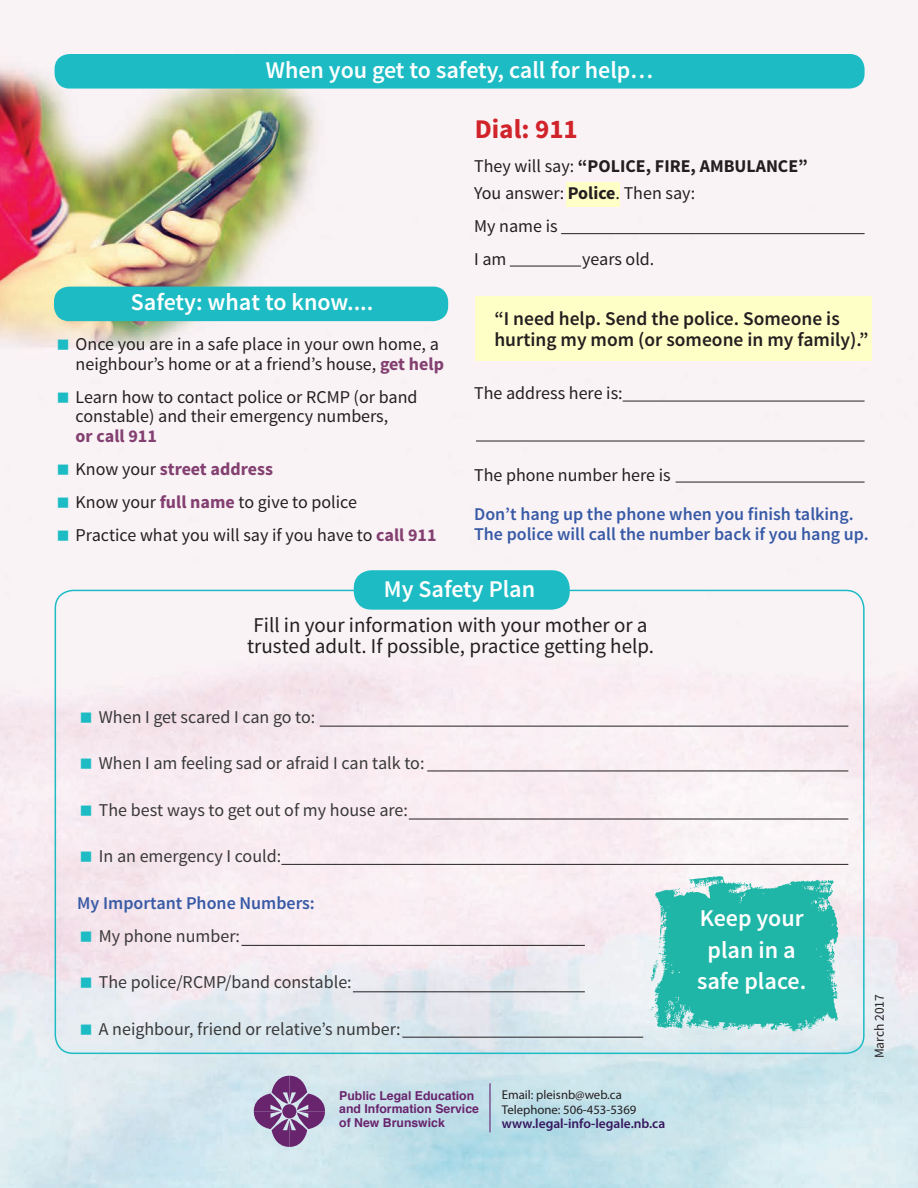
<style>
.page{position:relative;width:918px;height:1188px;background:#fff}
.page>*{position:absolute;margin:0;border:0;box-sizing:border-box;transform-origin:0 0}
.text{font:700 27px "Source Sans Pro";color:#d1232a}
.Subheads{font:600 24px "Source Sans Pro";color:#fff}
.text-2{font:600 24px/31.5px "Source Sans Pro";color:#fff;text-align:center}
.Points{font:600 24px "Source Sans Pro";color:#fff}
.text-3{font:21px/21px "Source Sans Pro";color:#231f20;text-align:center}
.indent_bold{font:600 19.5px/21px "Source Sans Pro";color:#231f20}
.Points-2{font:18px/19.5px "Source Sans Pro";color:#231f20}
.List{font:18px "Source Sans Pro";color:#383838}
.text-4{font:18px "Source Sans Pro";color:#231f20}
.text-5{font:600 18px/19.5px "Source Sans Pro";color:#385aa6}
.text-6{font:700 18px "Source Sans Pro";color:#231f20}
.Subheads-2{font:600 18px "Source Sans Pro";color:#385aa6}
.Points-3{font:700 18px "Source Sans Pro";color:#833f70}
.address{font:600 13.5px "Myriad Pro";color:#36175e}
.text-7{font:13.5px "Source Sans Pro";color:#231f20}
.address-2{font:12.75px "Myriad Pro";color:#231f20}
.t1{font:700 12.3px/13.4px "Helvetica";color:#68246d}
.s1{font-weight:400}
.s2{font-weight:700}
.s3{font-weight:700;color:#833f70}
.s4{font-weight:400;color:#231f20}
</style>
<div class="page">
<img style="left:0;top:0;width:918px;height:1188px">
<div style="left:566px;top:182px;width:54px;height:24px;background:#feffc6"></div>
<div style="left:476px;top:296px;width:396px;height:65px;background:#feffc6"></div>
<div style="left:354px;top:570px;width:216px;height:40px;background:#1dbcc5;border-radius:18px"></div>
<hr style="left:320px;top:726px;width:528px;height:1px;background:#231f20">
<hr style="left:427px;top:771px;width:421px;height:1px;background:#231f20">
<hr style="left:409px;top:819px;width:439px;height:1px;background:#231f20">
<hr style="left:281px;top:864px;width:567px;height:1px;background:#231f20">
<hr style="left:241px;top:945px;width:344px;height:1px;background:#231f20">
<hr style="left:353px;top:991px;width:232px;height:1px;background:#231f20">
<hr style="left:402px;top:1037px;width:241px;height:1px;background:#231f20">
<hr style="left:561px;top:233px;width:304px;height:1px;background:#231f20">
<hr style="left:510px;top:266px;width:71px;height:1px;background:#231f20">
<hr style="left:623px;top:401px;width:242px;height:1px;background:#231f20">
<hr style="left:476px;top:441px;width:389px;height:1px;background:#231f20">
<hr style="left:676px;top:482px;width:189px;height:1px;background:#231f20">
<div style="left:55px;top:54px;width:810px;height:35px;background:#1dbcc5;border-radius:15px"></div>
<div style="left:54px;top:287px;width:394px;height:34px;background:#1dbcc5;border-radius:15px"></div>
<svg style="left:650px;top:876px;width:188px;height:155px;background:#45c0b5"></svg>
<svg style="left:254px;top:1076px;width:71px;height:71px;background:#9b82ab"></svg>
<div style="left:282px;top:1104px;width:14px;height:14px;background:#68246d;border-radius:50%"></div>
<hr style="left:489px;top:1083px;width:2px;height:49px;background:#795591">
<svg style="left:81px;top:712px;width:10px;height:10px"></svg>
<svg style="left:81px;top:759px;width:10px;height:10px"></svg>
<svg style="left:81px;top:805px;width:10px;height:10px"></svg>
<svg style="left:81px;top:852px;width:10px;height:10px"></svg>
<svg style="left:81px;top:931px;width:10px;height:10px"></svg>
<svg style="left:81px;top:978px;width:10px;height:10px"></svg>
<svg style="left:81px;top:1024px;width:10px;height:10px"></svg>
<svg style="left:58px;top:340px;width:10px;height:10px"></svg>
<svg style="left:58px;top:392px;width:10px;height:10px"></svg>
<svg style="left:58px;top:464px;width:10px;height:10px"></svg>
<svg style="left:58px;top:497px;width:10px;height:10px"></svg>
<svg style="left:58px;top:530px;width:10px;height:10px"></svg>
<p class="Subheads" style="left:266px;top:54px;width:389px">When you get to safety, call for help…</p>
<p class="text" style="left:475px;top:112px;width:105px">Dial: 911</p>
<p class="text-6" style="left:474px;top:155px;width:335px"><span class="s1">They will say:</span> “POLICE, FIRE, AMBULANCE”</p>
<p class="text-4" style="left:474px;top:182px;width:223px">You answer: <span class="s2">Police</span>. Then say:</p>
<p class="text-4" style="left:474px;top:215px;width:85px">My name is</p>
<p class="text-4" style="left:474px;top:248px;width:34px">I am</p>
<p class="text-4" style="left:582px;top:248px;width:74px">years old.</p>
<p class="Subheads" style="left:131px;top:287px;width:244px">Safety: what to know....</p>
<p class="indent_bold" style="left:494px;top:309px;width:376px">“I need help. Send the police. Someone is hurting my mom (or someone in my family).”</p>
<p class="text-4" style="left:474px;top:382px;width:150px">The address here is:</p>
<p class="Points-2" style="left:76px;top:335px;width:370px">Once you are in a safe place in your own home, a neighbour’s home or at a friend’s house, <span class="s3">get help</span></p>
<p class="Points-2" style="left:76px;top:387px;width:343px">Learn how to contact police or RCMP (or band constable) and their emergency numbers,<br><span class="s3">or call 911</span></p>
<p class="Points-3" style="left:76px;top:457px;width:199px"><span class="s4">Know your</span> street address</p>
<p class="Points-2" style="left:76px;top:492px;width:283px">Know your <span class="s3">full name</span> to give to police</p>
<p class="Points-2" style="left:76px;top:525px;width:362px">Practice what you will say if you have to <span class="s3">call 911</span></p>
<p class="Points" style="left:384px;top:574px;width:153px">My Safety Plan</p>
<p class="text-4" style="left:474px;top:464px;width:198px">The phone number here is</p>
<p class="text-5" style="left:474px;top:505px;width:396px">Don’t hang up the phone when you finish talking.<br>The police will call the number back if you hang up.</p>
<p class="text-3" style="left:247px;top:615px;width:409px">Fill in your information with your mother or a trusted adult. If possible, practice getting help.</p>
<p class="List" style="left:99px;top:706px;width:218px">When I get scared I can go to:</p>
<p class="List" style="left:99px;top:752px;width:327px">When I am feeling sad or afraid I can talk to:</p>
<p class="List" style="left:99px;top:799px;width:311px">The best ways to get out of my house are:</p>
<p class="List" style="left:99px;top:845px;width:184px">In an emergency I could:</p>
<p class="Subheads-2" style="left:77px;top:891px;width:239px">My Important Phone Numbers:</p>
<p class="List" style="left:99px;top:925px;width:143px">My phone number:</p>
<p class="List" style="left:99px;top:971px;width:254px">The police/RCMP/band constable:</p>
<p class="List" style="left:99px;top:1018px;width:303px">A neighbour, friend or relative’s number:</p>
<p class="t1" style="left:339px;top:1089px;width:141px">Public Legal Education and Information Service of New Brunswick</p>
<p class="address-2" style="left:502px;top:1087px;width:121px">Email: pleisnb@web.ca</p>
<p class="address-2" style="left:502px;top:1102px;width:136px">Telephone: 506-453-5369</p>
<p class="address" style="left:502px;top:1115px;width:165px">www.legal-info-legale.nb.ca</p>
<p class="text-2" style="left:700px;top:903px;width:105px">Keep your plan in a</p>
<p class="text-2" style="left:697px;top:966px;width:111px">safe place.</p>
<p class="text-7" style="left:871px;top:1058px;width:66px;rotate:-90deg">March 2017</p>
</div>
